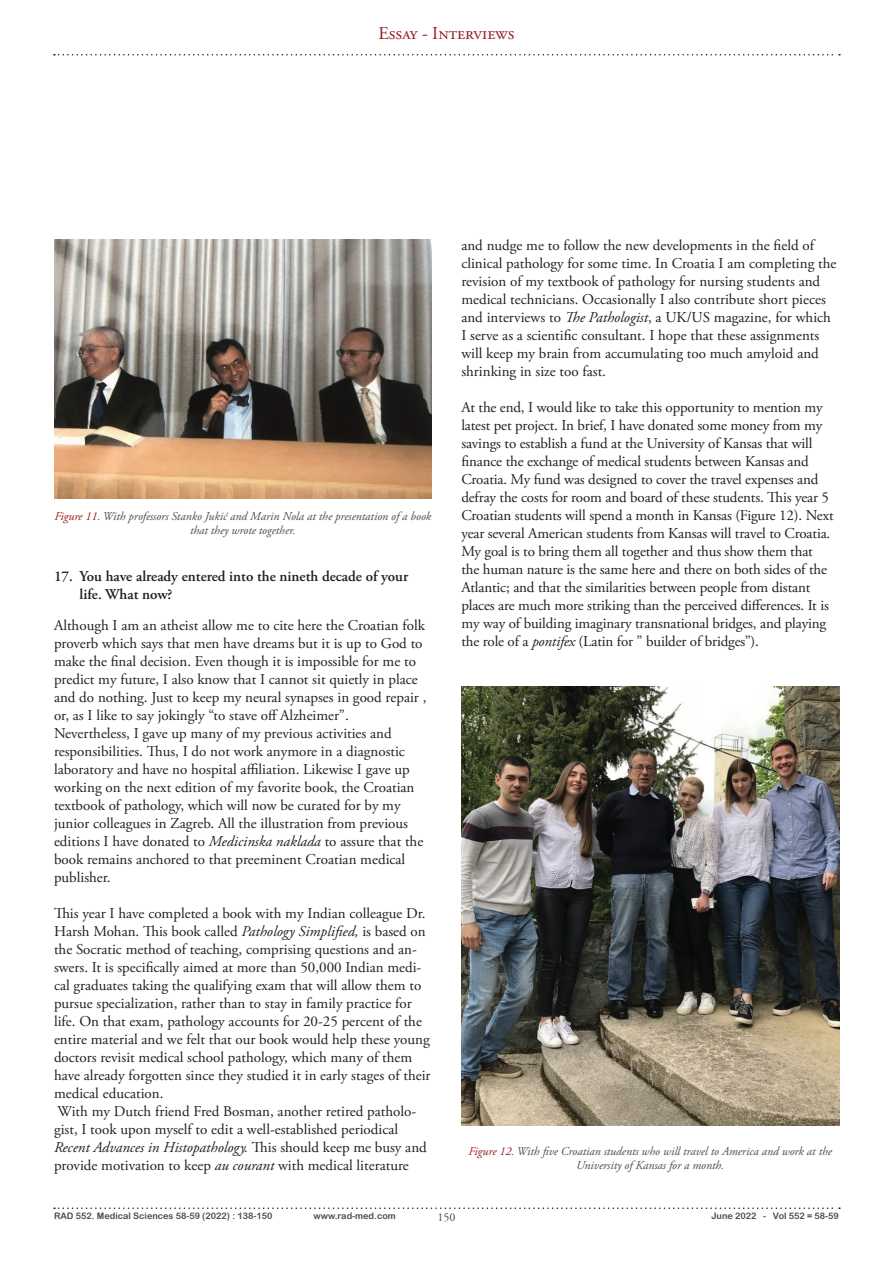
<style>
.page{position:relative;width:893px;height:1263px;background:#fff}
.page>*{position:absolute;margin:0;border:0;box-sizing:border-box;transform-origin:0 0}
.t1{font:18px "Adobe Garamond Pro";color:#981d20}
.t2{font:15px/18px "Adobe Garamond Pro";color:#231f20}
.t3{font:600 15px/18px "Adobe Garamond Pro";color:#231f20}
.t4{font:italic 12px/14.4px "Adobe Garamond Pro";color:#4c4c4c;text-align:center}
.t5{font:12px "Adobe Garamond Pro";color:#4c4c4c}
.t6{font:9px "Arial Rounded MT Bold";color:#4c4c4c}
.s1{color:#981d20}
.s2{font-style:italic}
</style>
<div class="page">
<svg style="left:54px;top:54px;width:786px;height:2px"></svg>
<svg style="left:54px;top:1207px;width:786px;height:2px"></svg>
<img style="left:461px;top:686px;width:378px;height:439px">
<img style="left:54px;top:239px;width:378px;height:260px">
<p class="t1" style="left:378px;top:23px;width:138px">Essay - Interviews</p>
<p class="t4" style="left:54px;top:509px;width:378px"><span class="s1">Figure 11.</span> With professors Stanko Jukić and Marin Nola at the presentation of a book that they wrote together.</p>
<p class="t3" style="left:80px;top:567px;width:330px;text-indent:-26px">17. You have already entered into the nineth decade of your life. What now?</p>
<p class="t2" style="left:54px;top:617px;width:374px">Although I am an atheist allow me to cite here the Croatian folk proverb which says that men have dreams but it is up to God to make the final decision. Even though it is impossible for me to predict my future, I also know that I cannot sit quietly in place and do nothing. Just to keep my neural synapses in good repair , or, as I like to say jokingly “to stave off Alzheimer”.<br>Nevertheless, I gave up many of my previous activities and responsibilities. Thus, I do not work anymore in a diagnostic laboratory and have no hospital affiliation. Likewise I gave up working on the next edition of my favorite book, the Croatian textbook of pathology, which will now be curated for by my junior colleagues in Zagreb. All the illustration from previous editions I have donated to <span class="s2">Medicinska naklada</span> to assure that the book remains anchored to that preeminent Croatian medical publisher.</p>
<p class="t2" style="left:54px;top:905px;width:378px">This year I have completed a book with my Indian colleague Dr.<br>Harsh Mohan. This book called <span class="s2">Pathology Simplified,</span> is based on the Socratic method of teaching, comprising questions and an&shy;swers. It is specifically aimed at more than 50,000 Indian medi&shy;cal graduates taking the qualifying exam that will allow them to pursue specialization, rather than to stay in family practice for life. On that exam, pathology accounts for 20-25 percent of the entire material and we felt that our book would help these young doctors revisit medical school pathology, which many of them have already forgotten since they studied it in early stages of their medical education.<br>With my Dutch friend Fred Bosman, another retired patholo&shy;gist, I took upon myself to edit a well-established periodical <span class="s2">Recent Advances in Histopathology.</span> This should keep me busy and provide motivation to keep <span class="s2">au courant</span> with medical literature</p>
<p class="t2" style="left:461px;top:237px;width:376px">and nudge me to follow the new developments in the field of clinical pathology for some time. In Croatia I am completing the revision of my textbook of pathology for nursing students and medical technicians. Occasionally I also contribute short pieces and interviews to <span class="s2">The Pathologist</span>, a UK/US magazine, for which I serve as a scientific consultant. I hope that these assignments will keep my brain from accumulating too much amyloid and shrinking in size too fast.</p>
<p class="t2" style="left:461px;top:399px;width:374px">At the end, I would like to take this opportunity to mention my latest pet project. In brief, I have donated some money from my savings to establish a fund at the University of Kansas that will finance the exchange of medical students between Kansas and Croatia. My fund was designed to cover the travel expenses and defray the costs for room and board of these students. This year 5<br>Croatian students will spend a month in Kansas (Figure 12). Next year several American students from Kansas will travel to Croatia.<br>My goal is to bring them all together and thus show them that the human nature is the same here and there on both sides of the Atlantic; and that the similarities between people from distant places are much more striking than the perceived differences. It is my way of building imaginary transnational bridges, and playing the role of a <span class="s2">pontifex</span> (Latin for ” builder of bridges”).</p>
<p class="t4" style="left:468px;top:1144px;width:365px"><span class="s1">Figure 12.</span> With five Croatian students who will travel to America and work at the<br>University of Kansas for a month.</p>
<p class="t6" style="left:54px;top:1210px;width:220px">RAD 552. Medical Sciences 58-59 (2022) : 138-150</p>
<p class="t6" style="left:314px;top:1210px;width:84px">www.rad-med.com</p>
<p class="t5" style="left:437px;top:1210px;width:19px">150</p>
<p class="t6" style="left:711px;top:1210px;width:129px">June 2022 - Vol 552 = 58-59</p>
</div>
